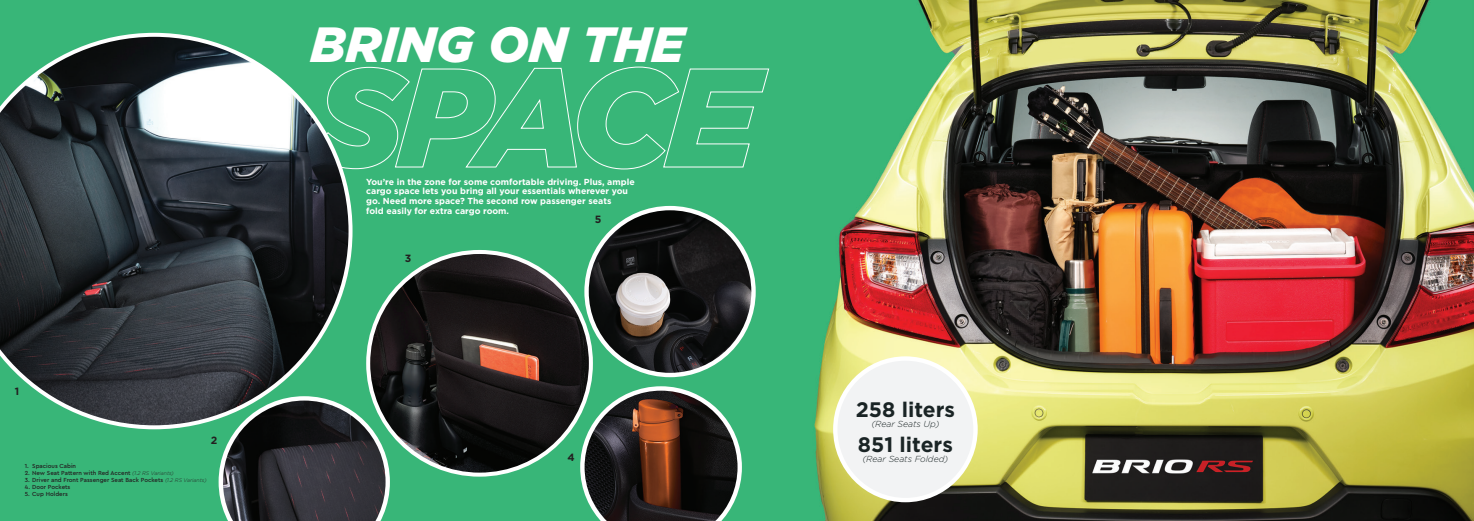
<style>
.page{position:relative;width:1474px;height:521px;background:#fff}
.page>*{position:absolute;margin:0;border:0;box-sizing:border-box;transform-origin:0 0}
.t1{font:italic 900 49.44px "Gotham";color:#fff}
.t2{font:700 21px "Gotham";color:#1a2425}
.t3{font:700 10.5px "Gotham";color:#231f20}
.t4{font:700 8.75px/9.6px "Gotham";color:#fff}
.t5{font:italic 300 8.75px "Gotham";color:#1a2425}
.t6{font:500 6.12px "Cera Pro";color:#231f20}
.s1{font-family:"Gotham";font-weight:300;font-style:italic;font-size:5.25px}
</style>
<div class="page">
<img style="left:0;top:0;width:1473px;height:521px">
<svg style="left:352px;top:66px;width:417px;height:104px"></svg>
<svg style="left:0;top:33px;width:352px;height:396px"></svg>
<svg style="left:219px;top:396px;width:171px;height:125px"></svg>
<img style="left:586px;top:208px;width:167px;height:167px;border-radius:83px">
<div style="left:584px;top:206px;width:171px;height:171px;border:4px solid #fff;border-radius:50%"></div>
<img style="left:368px;top:252px;width:223px;height:223px;border-radius:111px">
<svg style="left:580px;top:386px;width:162px;height:135px"></svg>
<div style="left:835px;top:358px;width:140px;height:142px;background:#f2f3f4;border-radius:50%"></div>
<div style="left:833px;top:356px;width:144px;height:146px;border:4px solid #fff;border-radius:50%"></div>
<p class="t3" style="left:15px;top:384px;width:6px">1</p>
<p class="t3" style="left:211px;top:433px;width:8px">2</p>
<p class="t6" style="left:25px;top:462px;width:53px">1. Spacious Cabin</p>
<p class="t6" style="left:25px;top:469px;width:150px">2. New Seat Pattern with Red Accent <span class="s1">(1.2 RS Variants)</span></p>
<p class="t6" style="left:25px;top:476px;width:183px">3. Driver and Front Passenger Seat Back Pockets <span class="s1">(1.2 RS Variants)</span></p>
<p class="t6" style="left:25px;top:483px;width:47px">4. Door Pockets</p>
<p class="t6" style="left:25px;top:490px;width:44px">5. Cup Holders</p>
<h1 class="t1" style="left:310px;top:10px;width:376px">BRING ON THE</h1>
<p class="t4" style="left:366px;top:177px;width:270px">You’re in the zone for some comfortable driving. Plus, ample cargo space lets you bring all your essentials wherever you go. Need more space? The second row passenger seats<br>fold easily for extra cargo room.</p>
<p class="t3" style="left:595px;top:213px;width:8px">5</p>
<p class="t3" style="left:405px;top:251px;width:8px">3</p>
<p class="t3" style="left:567px;top:450px;width:9px">4</p>
<h2 class="t2" style="left:855px;top:395px;width:101px">258 liters</h2>
<p class="t5" style="left:871px;top:418px;width:70px">(Rear Seats Up)</p>
<h2 class="t2" style="left:858px;top:430px;width:96px">851 liters</h2>
<p class="t5" style="left:862px;top:453px;width:87px">(Rear Seats Folded)</p>
</div>
